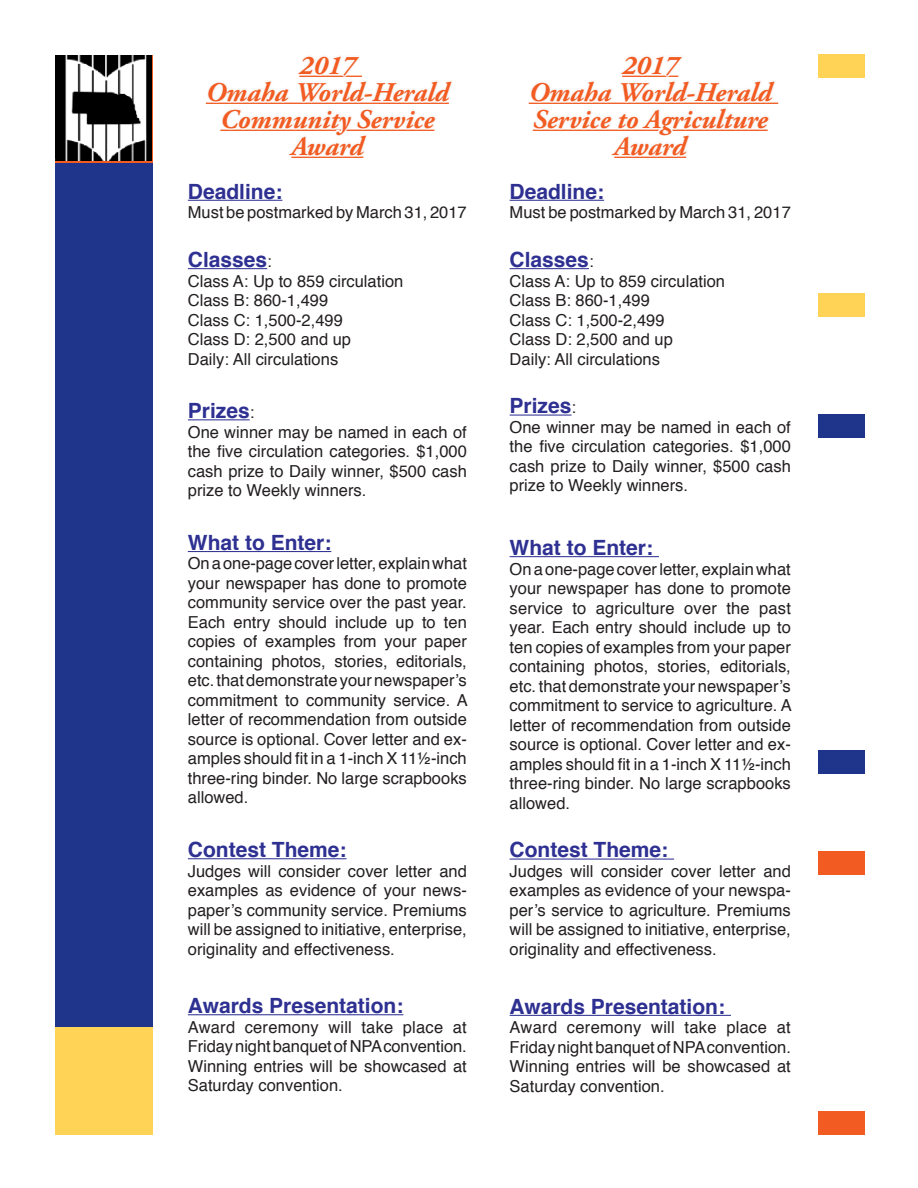
<style>
.page{position:relative;width:918px;height:1188px;background:#fff}
.page>*{position:absolute;margin:0;border:0;box-sizing:border-box;transform-origin:0 0}
.t1{font:italic 700 27px "Adobe Garamond Pro";color:#f25b21}
.t2{font:700 21px "Helvetica";color:#2e3092}
.t3{font:16.5px/19.5px "Helvetica";color:#231f20;text-align:justify}
.s1{font-weight:400;font-size:16.5px;color:#231f20}
</style>
<div class="page">
<div style="left:818px;top:55px;width:47px;height:23px;background:#fed356"></div>
<div style="left:55px;top:163px;width:97px;height:864px;background:#1e358b"></div>
<div style="left:55px;top:55px;width:97px;height:108px;background:linear-gradient(to right,#f25b21,#f25b21)"></div>
<div style="left:55px;top:1027px;width:97px;height:108px;background:#fed356"></div>
<div style="left:818px;top:293px;width:47px;height:23px;background:#fed356"></div>
<div style="left:818px;top:415px;width:47px;height:23px;background:#1e358b"></div>
<div style="left:818px;top:750px;width:47px;height:23px;background:#1e358b"></div>
<div style="left:818px;top:851px;width:47px;height:23px;background:#f25b21"></div>
<div style="left:818px;top:1111px;width:47px;height:24px;background:#f25b21"></div>
<img style="left:56px;top:56px;width:96px;height:104px">
<hr style="left:188px;top:200px;width:94px;height:1px;background:#2e3092">
<hr style="left:188px;top:268px;width:79px;height:1px;background:#2e3092">
<hr style="left:188px;top:419px;width:62px;height:1px;background:#2e3092">
<hr style="left:188px;top:551px;width:143px;height:1px;background:#2e3092">
<hr style="left:188px;top:858px;width:159px;height:1px;background:#2e3092">
<hr style="left:188px;top:1014px;width:215px;height:1px;background:#2e3092">
<svg style="left:206px;top:75px;width:243px;height:195px"></svg>
<hr style="left:510px;top:200px;width:94px;height:1px;background:#2e3092">
<hr style="left:510px;top:268px;width:79px;height:1px;background:#2e3092">
<hr style="left:510px;top:415px;width:61px;height:1px;background:#2e3092">
<hr style="left:510px;top:556px;width:149px;height:1px;background:#2e3092">
<hr style="left:510px;top:859px;width:164px;height:1px;background:#2e3092">
<hr style="left:510px;top:1015px;width:221px;height:1px;background:#2e3092">
<svg style="left:528px;top:75px;width:250px;height:195px"></svg>
<p class="t1" style="left:299px;top:49px;width:58px">2017</p>
<p class="t1" style="left:206px;top:76px;width:245px">Omaha World-Herald</p>
<p class="t1" style="left:220px;top:103px;width:216px">Community Service</p>
<p class="t1" style="left:291px;top:130px;width:73px">Award</p>
<p class="t2" style="left:188px;top:174px;width:96px">Deadline:</p>
<p class="t3" style="left:188px;top:203px;width:280px">Must be postmarked by March 31, 2017</p>
<p class="t2" style="left:188px;top:243px;width:85px">Classes<span class="s1">:</span></p>
<p class="t3" style="left:188px;top:272px;width:217px">Class A: Up to 859 circulation</p>
<p class="t3" style="left:188px;top:291px;width:142px">Class B: 860-1,499</p>
<p class="t3" style="left:188px;top:311px;width:156px">Class C: 1,500-2,499</p>
<p class="t3" style="left:188px;top:330px;width:165px">Class D: 2,500 and up</p>
<p class="t3" style="left:188px;top:350px;width:152px">Daily: All circulations</p>
<p class="t2" style="left:188px;top:394px;width:68px">Prizes<span class="s1">:</span></p>
<p class="t3" style="left:188px;top:423px;width:280px">One winner may be named in each of the five circulation categories. $1,000 cash prize to Daily winner, $500 cash prize to Weekly winners.</p>
<p class="t2" style="left:188px;top:526px;width:145px">What to Enter:</p>
<p class="t3" style="left:188px;top:554px;width:281px">On a one-page cover letter, explain what your newspaper has done to promote community service over the past year.<br>Each entry should include up to ten copies of examples from your paper containing photos, stories, editorials, etc. that demonstrate your newspaper’s commitment to community service. A letter of recommendation from outside source is optional. Cover letter and ex&shy;amples should fit in a 1-inch X 11½-inch three-ring binder. No large scrapbooks allowed.</p>
<p class="t2" style="left:188px;top:833px;width:160px">Contest Theme:</p>
<p class="t3" style="left:188px;top:862px;width:280px">Judges will consider cover letter and examples as evidence of your news&shy;paper’s community service. Premiums will be assigned to initiative, enterprise, originality and effectiveness.</p>
<p class="t2" style="left:188px;top:989px;width:217px">Awards Presentation:</p>
<p class="t3" style="left:188px;top:1018px;width:280px">Award ceremony will take place at Friday night banquet of NPA convention.<br>Winning entries will be showcased at Saturday convention.</p>
<p class="t1" style="left:622px;top:49px;width:58px">2017</p>
<p class="t1" style="left:529px;top:76px;width:245px">Omaha World-Herald</p>
<p class="t1" style="left:533px;top:103px;width:236px">Service to Agriculture</p>
<p class="t1" style="left:614px;top:130px;width:73px">Award</p>
<p class="t2" style="left:510px;top:174px;width:96px">Deadline:</p>
<p class="t3" style="left:510px;top:203px;width:283px">Must be postmarked by March 31, 2017</p>
<p class="t2" style="left:510px;top:243px;width:85px">Classes<span class="s1">:</span></p>
<p class="t3" style="left:510px;top:272px;width:217px">Class A: Up to 859 circulation</p>
<p class="t3" style="left:510px;top:291px;width:142px">Class B: 860-1,499</p>
<p class="t3" style="left:510px;top:311px;width:156px">Class C: 1,500-2,499</p>
<p class="t3" style="left:510px;top:330px;width:165px">Class D: 2,500 and up</p>
<p class="t3" style="left:510px;top:350px;width:152px">Daily: All circulations</p>
<p class="t2" style="left:510px;top:389px;width:68px">Prizes<span class="s1">:</span></p>
<p class="t3" style="left:510px;top:418px;width:283px">One winner may be named in each of the five circulation categories. $1,000 cash prize to Daily winner, $500 cash prize to Weekly winners.</p>
<p class="t2" style="left:510px;top:531px;width:145px">What to Enter:</p>
<p class="t3" style="left:510px;top:560px;width:284px">On a one-page cover letter, explain what your newspaper has done to promote service to agriculture over the past year. Each entry should include up to ten copies of examples from your paper containing photos, stories, editorials, etc. that demonstrate your newspaper’s commitment to service to agriculture. A letter of recommendation from outside source is optional. Cover letter and ex&shy;amples should fit in a 1-inch X 11½-inch three-ring binder. No large scrapbooks allowed.</p>
<p class="t2" style="left:510px;top:833px;width:160px">Contest Theme:</p>
<p class="t3" style="left:510px;top:862px;width:283px">Judges will consider cover letter and examples as evidence of your newspa&shy;per’s service to agriculture. Premiums will be assigned to initiative, enterprise, originality and effectiveness.</p>
<p class="t2" style="left:510px;top:989px;width:217px">Awards Presentation:</p>
<p class="t3" style="left:510px;top:1018px;width:283px">Award ceremony will take place at Friday night banquet of NPA convention.<br>Winning entries will be showcased at Saturday convention.</p>
</div>
